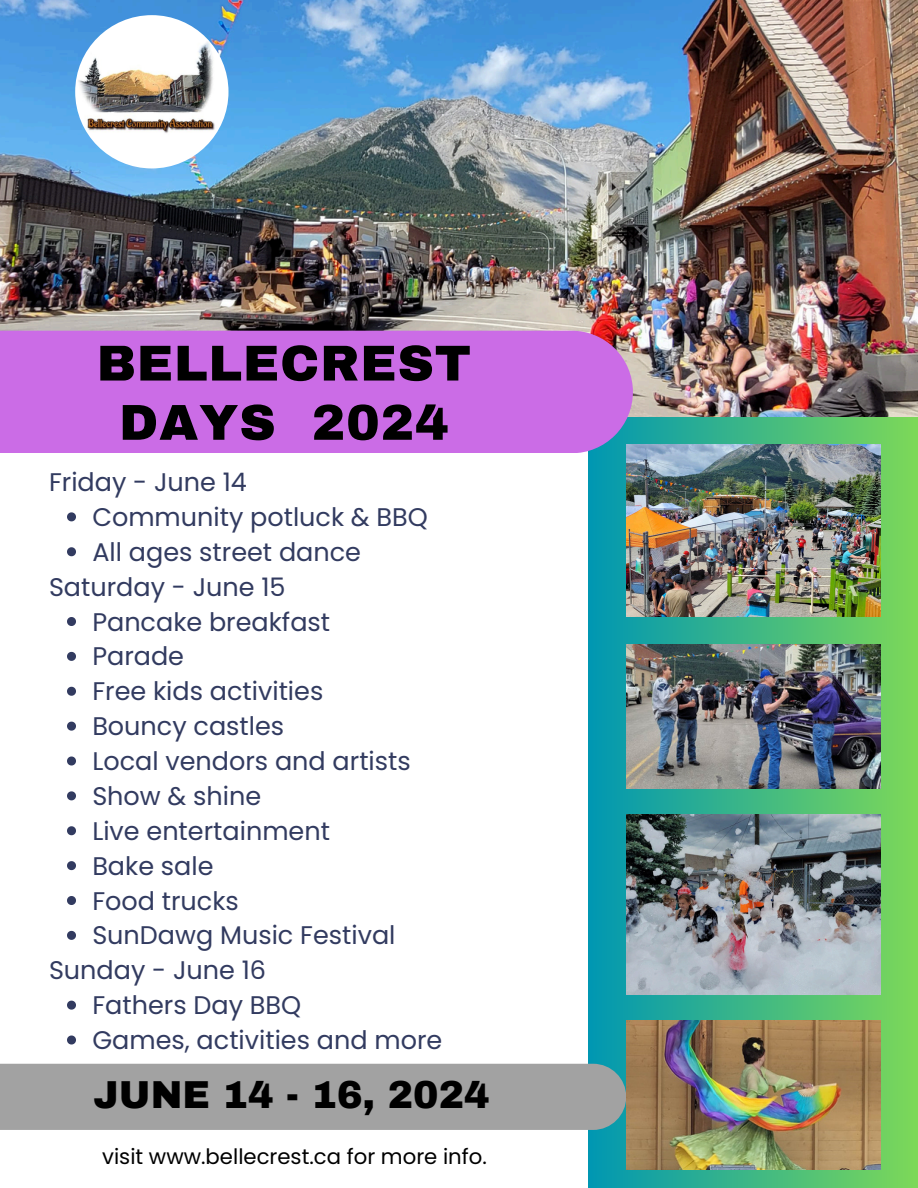
<style>
.page{position:relative;width:918px;height:1188px;background:#fff}
.page>*{position:absolute;margin:0;border:0;box-sizing:border-box;transform-origin:0 0}
.t1{font:900 50.4px/59.2px "Archivo";letter-spacing:.015em;color:#000;text-align:center}
.t2{font:900 38.1px "Archivo";color:#000}
.t3{font:25.5px "Poppins";color:#323b60}
.t4{font:21.15px "Poppins";color:#000}
</style>
<div class="page">
<div style="left:589px;top:221px;width:329px;height:967px;background:linear-gradient(to right,#0097b2,#7dd858)"></div>
<img style="left:0;top:0;width:918px;height:417px">
<img style="left:626px;top:444px;width:254px;height:172px">
<div style="left:0;top:331px;width:633px;height:122px;background:#cb6ce6"></div>
<div style="left:0;top:1064px;width:626px;height:66px;background:#a2a2a2"></div>
<img style="left:626px;top:644px;width:254px;height:144px">
<img style="left:626px;top:815px;width:254px;height:180px">
<img style="left:626px;top:1020px;width:254px;height:150px">
<img style="left:75px;top:15px;width:154px;height:153px;border-radius:50%">
<svg style="left:67px;top:512px;width:9px;height:9px"></svg>
<svg style="left:67px;top:547px;width:9px;height:9px"></svg>
<svg style="left:67px;top:617px;width:9px;height:9px"></svg>
<svg style="left:67px;top:652px;width:9px;height:9px"></svg>
<svg style="left:67px;top:687px;width:9px;height:9px"></svg>
<svg style="left:67px;top:722px;width:9px;height:9px"></svg>
<svg style="left:67px;top:757px;width:9px;height:9px"></svg>
<svg style="left:67px;top:791px;width:9px;height:9px"></svg>
<svg style="left:67px;top:826px;width:9px;height:9px"></svg>
<svg style="left:67px;top:861px;width:9px;height:9px"></svg>
<svg style="left:67px;top:896px;width:9px;height:9px"></svg>
<svg style="left:67px;top:931px;width:9px;height:9px"></svg>
<svg style="left:67px;top:1001px;width:9px;height:9px"></svg>
<svg style="left:67px;top:1036px;width:9px;height:9px"></svg>
<p class="t1" style="left:97px;top:334px;width:376px">BELLECREST<br>DAYS 2024</p>
<h1 class="t3" style="left:49px;top:464px;width:200px">Friday - June 14</h1>
<h3 class="t3" style="left:92px;top:499px;width:337px">Community potluck &amp; BBQ</h3>
<p class="t3" style="left:92px;top:534px;width:270px">All ages street dance</p>
<p class="t3" style="left:49px;top:569px;width:238px">Saturday - June 15</p>
<h3 class="t3" style="left:92px;top:604px;width:239px">Pancake breakfast</h3>
<p class="t3" style="left:92px;top:639px;width:93px">Parade</p>
<p class="t3" style="left:92px;top:673px;width:232px">Free kids activities</p>
<p class="t3" style="left:92px;top:708px;width:193px">Bouncy castles</p>
<p class="t3" style="left:92px;top:743px;width:320px">Local vendors and artists</p>
<p class="t3" style="left:92px;top:778px;width:170px">Show &amp; shine</p>
<p class="t3" style="left:92px;top:813px;width:239px">Live entertainment</p>
<p class="t3" style="left:92px;top:848px;width:123px">Bake sale</p>
<p class="t3" style="left:92px;top:883px;width:148px">Food trucks</p>
<p class="t3" style="left:92px;top:918px;width:305px">SunDawg Music Festival</p>
<p class="t3" style="left:49px;top:952px;width:219px">Sunday - June 16</p>
<h3 class="t3" style="left:92px;top:987px;width:210px">Fathers Day BBQ</h3>
<p class="t3" style="left:92px;top:1022px;width:352px">Games, activities and more</p>
<h2 class="t2" style="left:94px;top:1075px;width:398px">JUNE 14 - 16, 2024</h2>
<p class="t4" style="left:102px;top:1142px;width:386px">visit www.bellecrest.ca for more info.</p>
</div>
